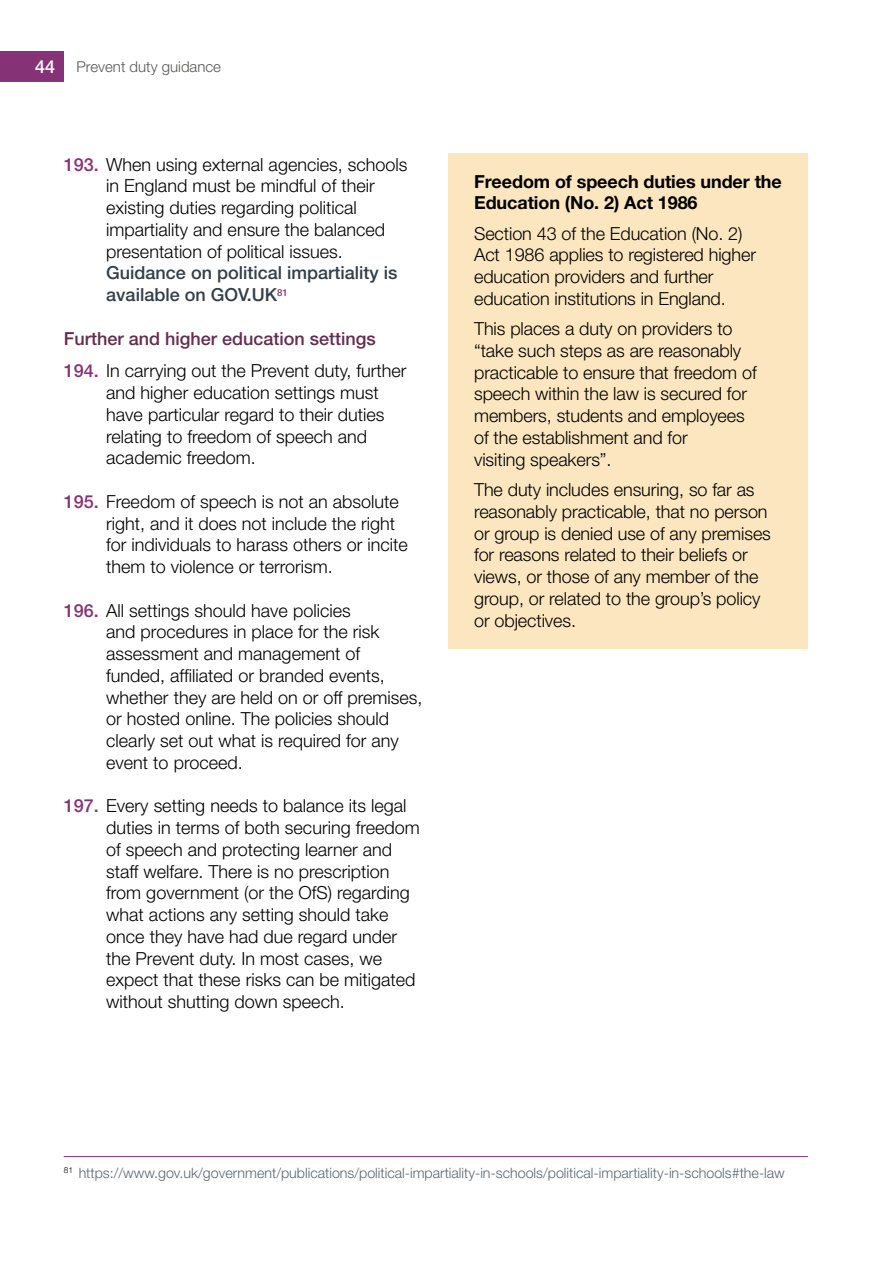
<style>
.page{position:relative;width:893px;height:1263px;background:#fff}
.page>*{position:absolute;margin:0;border:0;box-sizing:border-box;transform-origin:0 0}
.Numbered_body{font:300 18px/21.8px "Helvetica Neue LT Pro";color:#000}
.Call_out{font:300 18px/21.8px "Helvetica Neue LT Pro";letter-spacing:-.005em;color:#000}
.Call_out-2{font:700 18px/21.8px "Helvetica Neue LT Pro";letter-spacing:-.005em;color:#000}
.Heading_5{font:500 18px "Helvetica Neue LT Pro";color:#622d50}
.t1{font:300 15px "Helvetica Neue LT Pro";color:#575756}
.Footnote{font:300 14.25px "Helvetica Neue LT Pro";color:#5b6670}
.s1{font-weight:500;font-size:18px;color:#fff}
.s2{font-weight:500;color:#853376}
.s3{font-weight:500;color:#323e48}
</style>
<div class="page">
<div style="left:0;top:51px;width:64px;height:31px;background:#853376"></div>
<hr style="left:64px;top:1156px;width:744px;height:1px;background:#853376">
<div style="left:449px;top:154px;width:359px;height:78px;background:#fbe6bf"></div>
<div style="left:449px;top:206px;width:359px;height:121px;background:#fbe6bf"></div>
<div style="left:449px;top:301px;width:359px;height:187px;background:#fbe6bf"></div>
<div style="left:449px;top:462px;width:359px;height:187px;background:#fbe6bf"></div>
<p class="t1" style="left:35px;top:58px;width:187px"><span class="s1">44</span> Prevent duty guidance</p>
<p class="Numbered_body" style="left:106px;top:153px;width:303px;text-indent:-43px"><span class="s2">193.</span> When using external agencies, schools in England must be mindful of their existing duties regarding political impartiality and ensure the balanced presentation of political issues.<br><span class="s3">Guidance on political impartiality is available on GOV.UK</span><sup>81</sup></p>
<h3 class="Heading_5" style="left:64px;top:327px;width:314px">Further and higher education settings</h3>
<p class="Numbered_body" style="left:106px;top:360px;width:302px;text-indent:-43px"><span class="s2">194.</span> In carrying out the Prevent duty, further and higher education settings must have particular regard to their duties relating to freedom of speech and academic freedom.</p>
<p class="Numbered_body" style="left:106px;top:490px;width:303px;text-indent:-43px"><span class="s2">195.</span> Freedom of speech is not an absolute right, and it does not include the right for individuals to harass others or incite them to violence or terrorism.</p>
<p class="Numbered_body" style="left:106px;top:599px;width:318px;text-indent:-43px"><span class="s2">196.</span> All settings should have policies<br>and procedures in place for the risk assessment and management of funded, affiliated or branded events, whether they are held on or off premises, or hosted online. The policies should clearly set out what is required for any event to proceed.</p>
<p class="Numbered_body" style="left:106px;top:795px;width:315px;text-indent:-43px"><span class="s2">197.</span> Every setting needs to balance its legal duties in terms of both securing freedom of speech and protecting learner and staff welfare. There is no prescription from government (or the OfS) regarding what actions any setting should take once they have had due regard under the Prevent duty. In most cases, we expect that these risks can be mitigated without shutting down speech.</p>
<p class="Call_out-2" style="left:474px;top:170px;width:309px">Freedom of speech duties under the<br>Education (No. 2) Act 1986</p>
<p class="Call_out" style="left:474px;top:222px;width:283px">Section 43 of the Education (No. 2)<br>Act 1986 applies to registered higher education providers and further education institutions in England.</p>
<p class="Call_out" style="left:474px;top:318px;width:284px">This places a duty on providers to “take such steps as are reasonably practicable to ensure that freedom of speech within the law is secured for members, students and employees of the establishment and for<br>visiting speakers”.</p>
<p class="Call_out" style="left:474px;top:478px;width:298px">The duty includes ensuring, so far as reasonably practicable, that no person or group is denied use of any premises for reasons related to their beliefs or views, or those of any member of the group, or related to the group’s policy or objectives.</p>
<p class="Footnote" style="left:64px;top:1164px;width:723px"><sup>81</sup> https://www.gov.uk/government/publications/political-impartiality-in-schools/political-impartiality-in-schools#the-law</p>
</div>
